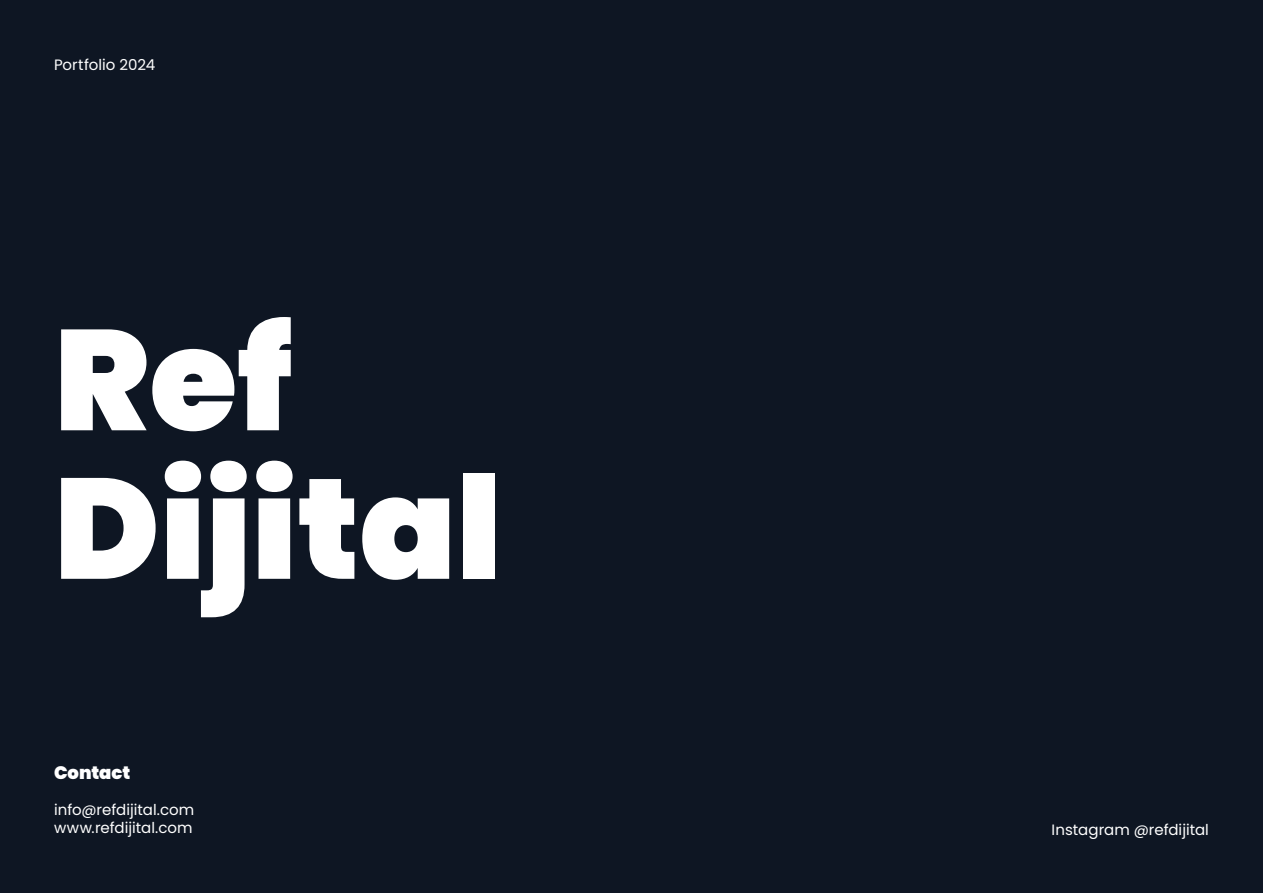
<style>
.page{position:relative;width:1263px;height:893px;background:#0e1623}
.page>*{position:absolute;margin:0;border:0;box-sizing:border-box;transform-origin:0 0}
.t1{font:900 142.5px "Poppins";color:#fff}
.t2{font:900 18px "Poppins";color:#fff}
.t3{font:15px "Poppins";color:#fff}
</style>
<div class="page">
<p class="t3" style="left:54px;top:56px;width:103px">Portfolio 2024</p>
<p class="t1" style="left:54px;top:298px;width:240px">Ref</p>
<p class="t1" style="left:54px;top:446px;width:450px">Dijital</p>
<p class="t2" style="left:54px;top:762px;width:78px">Contact</p>
<p class="t3" style="left:54px;top:801px;width:142px">info@refdijital.com</p>
<p class="t3" style="left:54px;top:819px;width:140px">www.refdijital.com</p>
<p class="t3" style="left:1052px;top:821px;width:159px">Instagram @refdijital</p>
</div>
